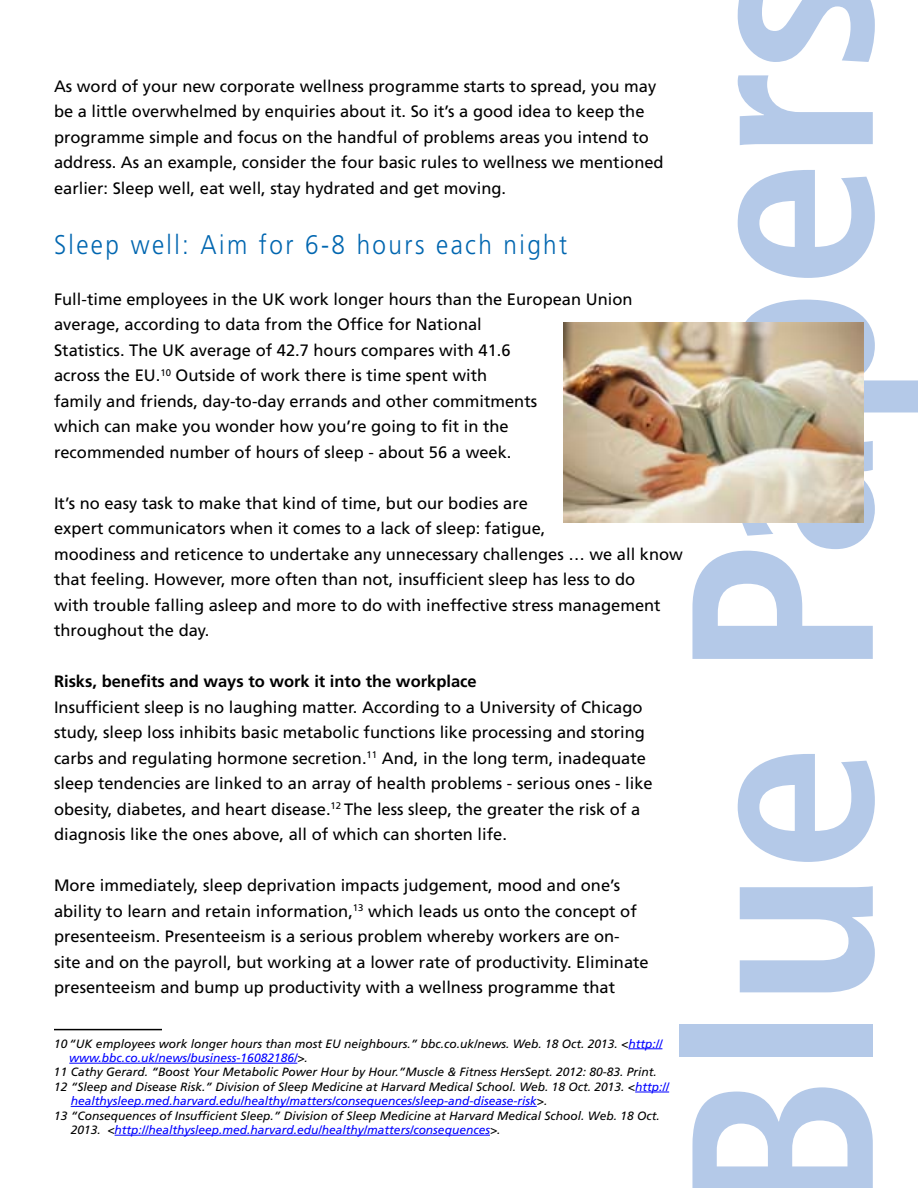
<style>
.page{position:relative;width:918px;height:1188px;background:#fff}
.page>*{position:absolute;margin:0;border:0;box-sizing:border-box;transform-origin:0 0}
.t1{font:300 27px "Frutiger LT Std";letter-spacing:.1em;color:#0066b0;scale:.9 1}
.t2{font:16.5px/25.5px "Frutiger LT Std";color:#000}
.t3{font:700 16.5px "Frutiger LT Std";color:#000}
.t4{font:italic 12px "Frutiger LT Std";color:#000}
.t5{font:italic 12px "Frutiger LT Std";color:#00f}
.s1{color:#00f}
.s2{color:#000}
</style>
<div class="page">
<svg style="left:692px;top:1087px;width:181px;height:101px"></svg>
<div style="left:679px;top:1024px;width:194px;height:32px;background:#b4c9e8"></div>
<svg style="left:740px;top:886px;width:135px;height:106px"></svg>
<svg style="left:738px;top:754px;width:137px;height:108px"></svg>
<svg style="left:692px;top:441px;width:183px;height:218px"></svg>
<svg style="left:745px;top:300px;width:173px;height:113px"></svg>
<svg style="left:738px;top:170px;width:137px;height:108px"></svg>
<svg style="left:738px;top:75px;width:135px;height:70px"></svg>
<svg style="left:738px;top:0;width:137px;height:62px"></svg>
<hr style="left:54px;top:1029px;width:108px;height:1px;background:#000">
<hr style="left:628px;top:1048px;width:34px;height:1px;background:#00f">
<hr style="left:69px;top:1063px;width:228px;height:1px;background:#00f">
<hr style="left:635px;top:1092px;width:34px;height:1px;background:#00f">
<hr style="left:71px;top:1106px;width:466px;height:1px;background:#00f">
<hr style="left:115px;top:1135px;width:375px;height:1px;background:#00f">
<img style="left:564px;top:322px;width:300px;height:201px">
<p class="t2" style="left:54px;top:73px;width:611px">As word of your new corporate wellness programme starts to spread, you may be a little overwhelmed by enquiries about it. So it’s a good idea to keep the programme simple and focus on the handful of problems areas you intend to address. As an example, consider the four basic rules to wellness we mentioned earlier: Sleep well, eat well, stay hydrated and get moving.</p>
<h1 class="t1" style="left:54px;top:229px;width:572px">Sleep well: Aim for 6-8 hours each night</h1>
<p class="t2" style="left:54px;top:286px;width:580px">Full-time employees in the UK work longer hours than the European Union average, according to data from the Office for National<br>Statistics. The UK average of 42.7 hours compares with 41.6<br>across the EU.<sup>10</sup> Outside of work there is time spent with<br>family and friends, day-to-day errands and other commitments<br>which can make you wonder how you’re going to fit in the<br>recommended number of hours of sleep - about 56 a week.</p>
<p class="t2" style="left:54px;top:490px;width:630px">It’s no easy task to make that kind of time, but our bodies are<br>expert communicators when it comes to a lack of sleep: fatigue,<br>moodiness and reticence to undertake any unnecessary challenges … we all know that feeling. However, more often than not, insufficient sleep has less to do<br>with trouble falling asleep and more to do with ineffective stress management throughout the day.</p>
<p class="t3" style="left:54px;top:672px;width:424px">Risks, benefits and ways to work it into the workplace</p>
<p class="t2" style="left:54px;top:694px;width:600px">Insufficient sleep is no laughing matter. According to a University of Chicago study, sleep loss inhibits basic metabolic functions like processing and storing carbs and regulating hormone secretion.<sup>11</sup> And, in the long term, inadequate sleep tendencies are linked to an array of health problems - serious ones - like obesity, diabetes, and heart disease.<sup>12</sup> The less sleep, the greater the risk of a diagnosis like the ones above, all of which can shorten life.</p>
<p class="t2" style="left:54px;top:873px;width:596px">More immediately, sleep deprivation impacts judgement, mood and one’s ability to learn and retain information,<sup>13</sup> which leads us onto the concept of presenteeism. Presenteeism is a serious problem whereby workers are on&shy;site and on the payroll, but working at a lower rate of productivity. Eliminate presenteeism and bump up productivity with a wellness programme that</p>
<p class="t4" style="left:54px;top:1036px;width:610px">10 “UK employees work longer hours than most EU neighbours.” bbc.co.uk/news. Web. 18 Oct. 2013. &lt;<span class="s1">http://</span></p>
<p class="t5" style="left:69px;top:1051px;width:240px">www.bbc.co.uk/news/business-16082186/<span class="s2">&gt;.</span></p>
<p class="t4" style="left:54px;top:1065px;width:604px">11 Cathy Gerard. “Boost Your Metabolic Power Hour by Hour.”Muscle &amp; Fitness HersSept. 2012: 80-83. Print.</p>
<p class="t4" style="left:54px;top:1080px;width:617px">12 “Sleep and Disease Risk.” Division of Sleep Medicine at Harvard Medical School. Web. 18 Oct. 2013. &lt;<span class="s1">http://</span></p>
<p class="t5" style="left:71px;top:1094px;width:478px">healthysleep.med.harvard.edu/healthy/matters/consequences/sleep-and-disease-risk<span class="s2">&gt;.</span></p>
<p class="t4" style="left:54px;top:1108px;width:607px">13 “Consequences of Insufficient Sleep.” Division of Sleep Medicine at Harvard Medical School. Web. 18 Oct.</p>
<p class="t5" style="left:71px;top:1123px;width:431px"><span class="s2">2013. &lt;</span>http://healthysleep.med.harvard.edu/healthy/matters/consequences<span class="s2">&gt;.</span></p>
</div>
